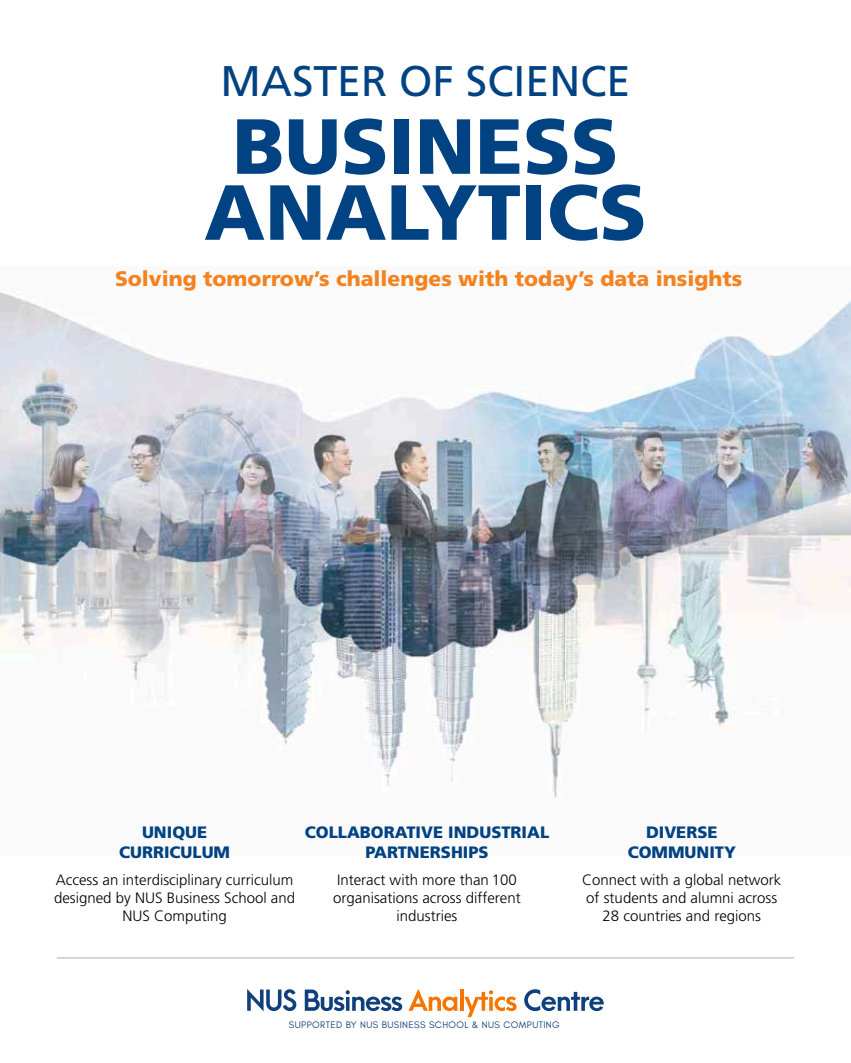
<style>
.page{position:relative;width:851px;height:1063px;background:#fff}
.page>*{position:absolute;margin:0;border:0;box-sizing:border-box;transform-origin:0 0}
.t1{font:900 78px/66px "Frutiger LT Pro";color:#004282;text-align:center}
.t2{font:42.9px "Frutiger LT Pro";color:#004282}
.t3{font:900 21px "Frutiger LT Pro";color:#f5821f}
.t4{font:900 16.5px/19.8px "Frutiger LT Pro";color:#004282;text-align:center}
.t5{font:300 15px/18px "Frutiger LT Pro";color:#000;text-align:center}
.t6{font:9.6px "Glacial Indifference";letter-spacing:.04em;color:#10407b}
</style>
<div class="page">
<img style="left:0;top:292px;width:850px;height:506px">
<svg style="left:247px;top:989px;width:49px;height:22px"></svg>
<svg style="left:305px;top:990px;width:97px;height:21px"></svg>
<svg style="left:408px;top:989px;width:49px;height:22px"></svg>
<hr style="left:460px;top:990px;width:3px;height:21px;background:#f67500">
<svg style="left:464px;top:990px;width:52px;height:27px"></svg>
<svg style="left:524px;top:989px;width:79px;height:22px"></svg>
<hr style="left:57px;top:957px;width:737px;height:2px;background:#c9c9c9">
<h2 class="t2" style="left:220px;top:56px;width:411px">MASTER OF SCIENCE</h2>
<h1 class="t1" style="left:204px;top:113px;width:444px">BUSINESS<br>ANALYTICS</h1>
<h3 class="t3" style="left:115px;top:266px;width:628px">Solving tomorrow’s challenges with today’s data insights</h3>
<p class="t4" style="left:119px;top:822px;width:112px">UNIQUE<br>CURRICULUM</p>
<p class="t4" style="left:627px;top:822px;width:110px">DIVERSE<br>COMMUNITY</p>
<p class="t4" style="left:305px;top:822px;width:246px">COLLABORATIVE INDUSTRIAL<br>PARTNERSHIPS</p>
<p class="t5" style="left:54px;top:871px;width:242px">Access an interdisciplinary curriculum designed by NUS Business School and<br>NUS Computing</p>
<p class="t5" style="left:333px;top:871px;width:189px">Interact with more than 100 organisations across different industries</p>
<p class="t5" style="left:582px;top:871px;width:201px">Connect with a global network of students and alumni across<br>28 countries and regions</p>
<p class="t6" style="left:289px;top:1020px;width:272px">SUPPORTED BY NUS BUSINESS SCHOOL &amp; NUS COMPUTING</p>
</div>
